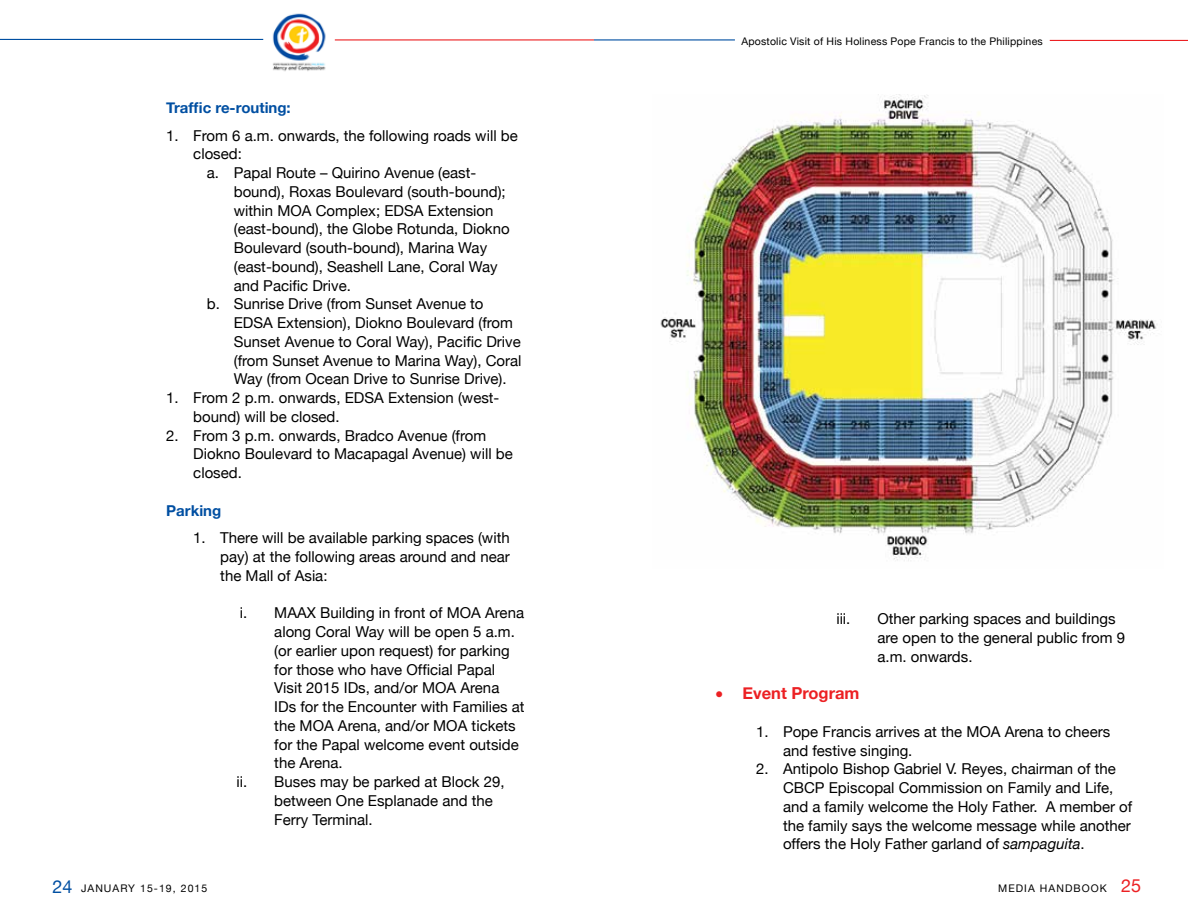
<style>
.page{position:relative;width:1188px;height:918px;background:#fff}
.page>*{position:absolute;margin:0;border:0;box-sizing:border-box;transform-origin:0 0}
.t1{font:700 16.5px "Helvetica Neue";color:#ec2023}
.t2{font:15px/18.8px "Helvetica Neue";color:#000}
.t3{font:700 15px "Helvetica Neue";color:#004fa2}
.t4{font:10.5px "Helvetica Neue";letter-spacing:.02em;color:#000}
.t5{font:10.5px "Helvetica Neue";letter-spacing:.1em;color:#000}
.s1{font-style:italic}
.s2{font-size:18px;color:#004fa2}
.s3{font-size:18px;color:#ec2023}
</style>
<div class="page">
<img style="left:259px;top:13px;width:76px;height:58px">
<hr style="left:594px;top:39px;width:141px;height:1px;background:#004fa2">
<hr style="left:1050px;top:40px;width:138px;height:1px;background:#ec2023">
<hr style="left:0;top:39px;width:263px;height:1px;background:#004fa2">
<hr style="left:335px;top:39px;width:259px;height:1px;background:#ec2023">
<img style="left:660px;top:94px;width:498px;height:467px">
<p class="t3" style="left:166px;top:98px;width:126px">Traffic re-routing:</p>
<p class="t2" style="left:166px;top:126px;width:353px">1. From 6 a.m. onwards, the following roads will be</p>
<p class="t2" style="left:193px;top:144px;width:50px">closed:</p>
<p class="t2" style="left:207px;top:163px;width:271px">a. Papal Route – Quirino Avenue (east-</p>
<p class="t2" style="left:234px;top:182px;width:274px">bound), Roxas Boulevard (south-bound);</p>
<p class="t2" style="left:234px;top:201px;width:261px">within MOA Complex; EDSA Extension</p>
<p class="t2" style="left:234px;top:219px;width:277px">(east-bound), the Globe Rotunda, Diokno</p>
<p class="t2" style="left:234px;top:238px;width:255px">Boulevard (south-bound), Marina Way</p>
<p class="t2" style="left:234px;top:257px;width:265px">(east-bound), Seashell Lane, Coral Way</p>
<p class="t2" style="left:234px;top:276px;width:119px">and Pacific Drive.</p>
<p class="t2" style="left:207px;top:294px;width:278px">b. Sunrise Drive (from Sunset Avenue to</p>
<p class="t2" style="left:234px;top:313px;width:281px">EDSA Extension), Diokno Boulevard (from</p>
<p class="t2" style="left:234px;top:332px;width:288px">Sunset Avenue to Coral Way), Pacific Drive</p>
<p class="t2" style="left:234px;top:351px;width:289px">(from Sunset Avenue to Marina Way), Coral</p>
<p class="t2" style="left:234px;top:369px;width:274px">Way (from Ocean Drive to Sunrise Drive).</p>
<p class="t2" style="left:193px;top:388px;width:308px;text-indent:-27px">1. From 2 p.m. onwards, EDSA Extension (west&shy;bound) will be closed.</p>
<p class="t2" style="left:193px;top:426px;width:321px;text-indent:-27px">2. From 3 p.m. onwards, Bradco Avenue (from<br>Diokno Boulevard to Macapagal Avenue) will be closed.</p>
<p class="t3" style="left:166px;top:501px;width:56px">Parking</p>
<p class="t2" style="left:220px;top:528px;width:291px;text-align:justify;text-indent:-27px">1. There will be available parking spaces (with pay) at the following areas around and near the Mall of Asia:</p>
<p class="t2" style="left:240px;top:603px;width:286px">i. MAAX Building in front of MOA Arena</p>
<p class="t2" style="left:274px;top:622px;width:242px">along Coral Way will be open 5 a.m.</p>
<p class="t2" style="left:274px;top:641px;width:237px">(or earlier upon request) for parking</p>
<p class="t2" style="left:274px;top:660px;width:222px">for those who have Official Papal</p>
<p class="t2" style="left:274px;top:678px;width:227px">Visit 2015 IDs, and/or MOA Arena</p>
<p class="t2" style="left:274px;top:697px;width:252px">IDs for the Encounter with Families at</p>
<p class="t2" style="left:274px;top:716px;width:243px">the MOA Arena, and/or MOA tickets</p>
<p class="t2" style="left:274px;top:735px;width:246px">for the Papal welcome event outside</p>
<p class="t2" style="left:274px;top:753px;width:70px">the Arena.</p>
<p class="t2" style="left:236px;top:772px;width:270px">ii. Buses may be parked at Block 29,</p>
<p class="t2" style="left:274px;top:791px;width:220px">between One Esplanade and the</p>
<p class="t2" style="left:274px;top:810px;width:100px">Ferry Terminal.</p>
<p class="t4" style="left:741px;top:35px;width:303px">Apostolic Visit of His Holiness Pope Francis to the Philippines</p>
<p class="t2" style="left:836px;top:610px;width:16px">iii.</p>
<p class="t2" style="left:878px;top:610px;width:249px">Other parking spaces and buildings are open to the general public from 9 a.m. onwards.</p>
<p class="t1" style="left:716px;top:683px;width:146px">• Event Program</p>
<p class="t2" style="left:783px;top:722px;width:329px;text-indent:-27px">1. Pope Francis arrives at the MOA Arena to cheers and festive singing.</p>
<p class="t2" style="left:783px;top:760px;width:351px;text-indent:-27px">2. Antipolo Bishop Gabriel V. Reyes, chairman of the CBCP Episcopal Commission on Family and Life, and a family welcome the Holy Father. A member of the family says the welcome message while another offers the Holy Father garland of <span class="s1">sampaguita</span>.</p>
<p class="t5" style="left:52px;top:882px;width:156px"><span class="s2">24</span> JANUARY 15-19, 2015</p>
<p class="t5" style="left:998px;top:882px;width:144px">MEDIA HANDBOOK <span class="s3">25</span></p>
</div>
